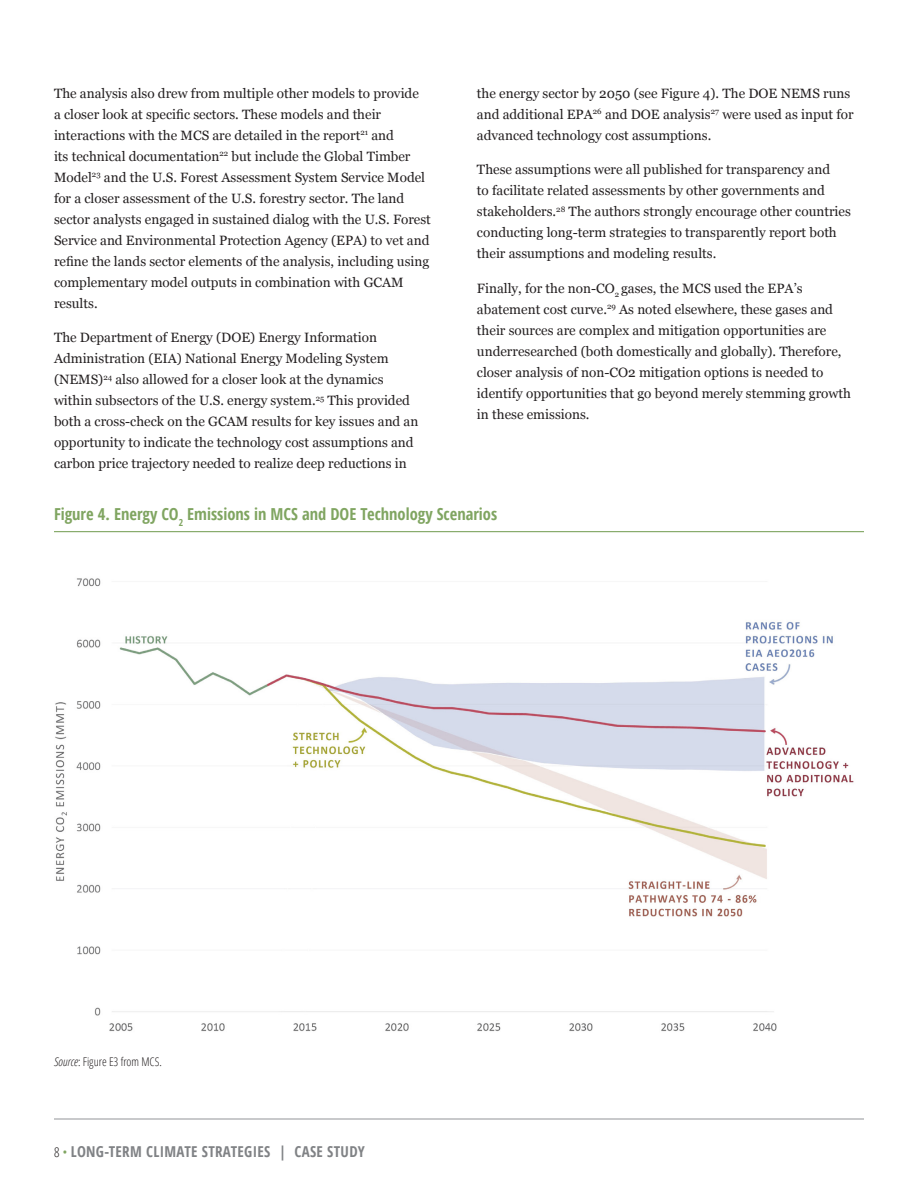
<style>
.page{position:relative;width:918px;height:1188px;background:#fff}
.page>*{position:absolute;margin:0;border:0;box-sizing:border-box;transform-origin:0 0}
.LTS_Figure_and_Box_T{font:700 condensed 16.5px "Open Sans";color:#80a561}
.t1{font:700 condensed 15px "Open Sans";letter-spacing:.02em;color:#808285}
.LTS_Body_text{font:13.5px/21px "Georgia";color:#231f20}
.LTS_Source_and_Notes{font:300 condensed 12px "Open Sans";color:#231f20}
.s1{font-style:italic}
.s2{font-weight:300;font-size:13.5px;color:#231f20}
.s3{font-weight:300;font-size:13.5px;color:#80a561}
</style>
<div class="page">
<hr style="left:54px;top:1119px;width:810px;height:1px;background:#939598">
<hr style="left:54px;top:531px;width:810px;height:1px;background:#80a561">
<img style="left:55px;top:578px;width:799px;height:453px">
<p class="LTS_Body_text" style="left:54px;top:82px;width:378px">The analysis also drew from multiple other models to provide<br>a closer look at specific sectors. These models and their interactions with the MCS are detailed in the report<sup>21</sup> and<br>its technical documentation<sup>22</sup> but include the Global Timber Model<sup>23</sup> and the U.S. Forest Assessment System Service Model for a closer assessment of the U.S. forestry sector. The land sector analysts engaged in sustained dialog with the U.S. Forest Service and Environmental Protection Agency (EPA) to vet and refine the lands sector elements of the analysis, including using complementary model outputs in combination with GCAM results.</p>
<p class="LTS_Body_text" style="left:54px;top:327px;width:366px">The Department of Energy (DOE) Energy Information Administration (EIA) National Energy Modeling System (NEMS)<sup>24</sup> also allowed for a closer look at the dynamics within subsectors of the U.S. energy system.<sup>25</sup> This provided both a cross-check on the GCAM results for key issues and an opportunity to indicate the technology cost assumptions and carbon price trajectory needed to realize deep reductions in</p>
<p class="LTS_Body_text" style="left:477px;top:82px;width:378px">the energy sector by 2050 (see Figure 4). The DOE NEMS runs and additional EPA<sup>26</sup> and DOE analysis<sup>27</sup> were used as input for advanced technology cost assumptions.</p>
<p class="LTS_Body_text" style="left:477px;top:159px;width:375px">These assumptions were all published for transparency and<br>to facilitate related assessments by other governments and stakeholders.<sup>28</sup> The authors strongly encourage other countries conducting long-term strategies to transparently report both their assumptions and modeling results.</p>
<p class="LTS_Body_text" style="left:477px;top:277px;width:376px">Finally, for the non-CO<sub>2</sub> gases, the MCS used the EPA’s abatement cost curve.<sup>29</sup> As noted elsewhere, these gases and their sources are complex and mitigation opportunities are underresearched (both domestically and globally). Therefore, closer analysis of non-CO2 mitigation options is needed to identify opportunities that go beyond merely stemming growth in these emissions.</p>
<p class="LTS_Figure_and_Box_T" style="left:54px;top:503px;width:445px">Figure 4. Energy CO<sub>2</sub> Emissions in MCS and DOE Technology Scenarios</p>
<p class="LTS_Source_and_Notes" style="left:54px;top:1053px;width:109px"><span class="s1">Source</span>: Figure E3 from MCS.</p>
<p class="t1" style="left:54px;top:1141px;width:312px"><span class="s2">8</span> <span class="s3">•</span> LONG-TERM CLIMATE STRATEGIES | CASE STUDY</p>
</div>
